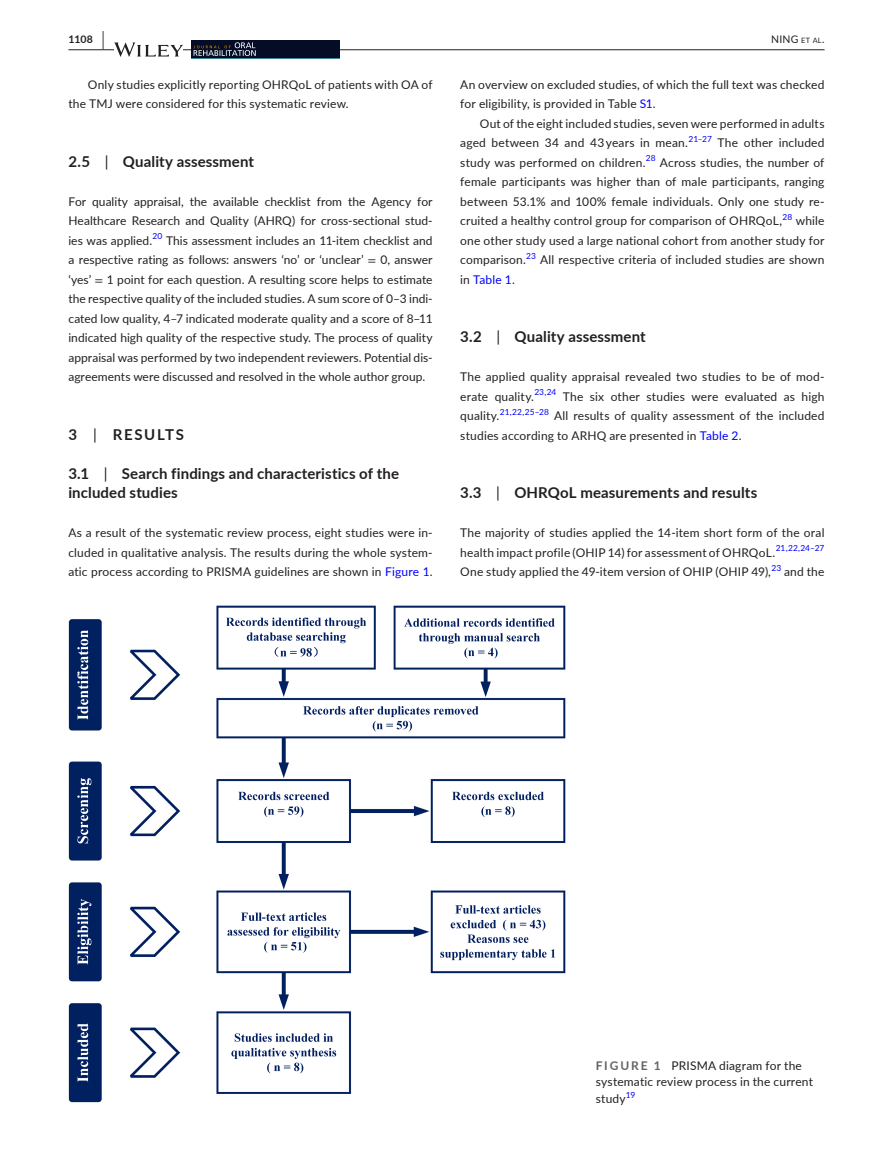
<style>
.page{position:relative;width:893px;height:1174px;background:#fff}
.page>*{position:absolute;margin:0;border:0;box-sizing:border-box;transform-origin:0 0}
.t1{font:700 15px/19.5px "Lato";letter-spacing:.01em;color:#231f20}
.t2{font:700 15px "Lato";letter-spacing:.105em;color:#231f20}
.t3{font:12px/19.5px "Lato";letter-spacing:.015em;color:#231f20}
.t4{font:10.5px "Lato";color:#231f20}
.t5{font:700 10.5px "Lato";color:#231f20}
.t6{font:8.4px "Lato";letter-spacing:.005em;color:#00f}
.s1{font-size:19.5px}
.s2{font-size:7.35px}
.s3{color:#00f}
.s4{font-weight:400}
.s5{font-family:"STIX"}
.s6{font-size:12px;color:#231f20}
.s7{font-weight:700;color:#636366}
</style>
<div class="page">
<hr style="left:68px;top:49px;width:756px;height:1px;background:#231f20">
<svg style="left:114px;top:42px;width:69px;height:15px"></svg>
<div style="left:191px;top:40px;width:148px;height:19px;background:#050c26"></div>
<hr style="left:191px;top:58px;width:148px;height:1px;background:#3e8690">
<svg style="left:194px;top:42px;width:62px;height:14px"></svg>
<img style="left:68px;top:606px;width:497px;height:496px">
<p class="t5" style="left:68px;top:31px;width:37px">1108 <span class="s1">|</span></p>
<p class="t4" style="left:771px;top:31px;width:55px">NING <span class="s2">et al</span>.</p>
<p class="t3" style="left:68px;top:74px;width:366px;text-indent:20px">Only studies explicitly reporting OHRQoL of patients with OA of the TMJ were considered for this systematic review.</p>
<p class="t3" style="left:460px;top:74px;width:366px">An overview on excluded studies, of which the full text was checked for eligibility, is provided in Table <span class="s3">S1</span>.</p>
<p class="t3" style="left:460px;top:113px;width:366px;text-align:justify;text-indent:20px">Out of the eight included studies, seven were performed in adults aged between 34 and 43 years in mean.<sup>21–27</sup> The other included study was performed on children.<sup>28</sup> Across studies, the number of female participants was higher than of male participants, ranging between 53.1% and 100% female individuals. Only one study re&shy;cruited a healthy control group for comparison of OHRQoL,<sup>28</sup> while one other study used a large national cohort from another study for comparison.<sup>23</sup> All respective criteria of included studies are shown in <span class="s3">Table 1</span>.</p>
<p class="t1" style="left:68px;top:151px;width:187px">2.5 <span class="s4">|</span> Quality assessment</p>
<p class="t3" style="left:68px;top:191px;width:366px;text-align:justify">For quality appraisal, the available checklist from the Agency for Healthcare Research and Quality (AHRQ) for cross-sectional stud&shy;ies was applied.<sup>20</sup> This assessment includes an 11-item checklist and a respective rating as follows: answers ‘no’ or ‘unclear’ <span class="s5">=</span> 0, answer ‘yes’ <span class="s5">=</span> 1 point for each question. A resulting score helps to estimate the respective quality of the included studies. A sum score of 0–3 indi&shy;cated low quality, 4–7 indicated moderate quality and a score of 8–11 indicated high quality of the respective study. The process of quality appraisal was performed by two independent reviewers. Potential dis&shy;agreements were discussed and resolved in the whole author group.</p>
<p class="t1" style="left:460px;top:326px;width:187px">3.2 <span class="s4">|</span> Quality assessment</p>
<p class="t3" style="left:460px;top:366px;width:366px">The applied quality appraisal revealed two studies to be of mod&shy;erate quality.<sup>23,24</sup> The six other studies were evaluated as high</p>
<p class="t6" style="left:460px;top:406px;width:90px"><span class="s6">quality.</span>21,22,25–28</p>
<p class="t3" style="left:460px;top:405px;width:366px;text-indent:94px">All results of quality assessment of the included studies according to ARHQ are presented in <span class="s3">Table 2</span>.</p>
<p class="t2" style="left:68px;top:423px;width:117px">3 <span class="s4">|</span> RESULTS</p>
<p class="t1" style="left:68px;top:463px;width:332px">3.1 <span class="s4">|</span> Search findings and characteristics of the included studies</p>
<p class="t3" style="left:68px;top:522px;width:366px;text-align:justify">As a result of the systematic review process, eight studies were in&shy;cluded in qualitative analysis. The results during the whole system&shy;atic process according to PRISMA guidelines are shown in <span class="s3">Figure 1</span>.</p>
<p class="t1" style="left:460px;top:482px;width:298px">3.3 <span class="s4">|</span> OHRQoL measurements and results</p>
<p class="t3" style="left:460px;top:522px;width:366px">The majority of studies applied the 14-item short form of the oral health impact profile (OHIP 14) for assessment of OHRQoL.</p>
<p class="t6" style="left:776px;top:542px;width:50px">21,22,24–27</p>
<p class="t3" style="left:460px;top:561px;width:312px">One study applied the 49-item version of OHIP (OHIP 49),</p>
<p class="t6" style="left:771px;top:562px;width:11px">23</p>
<p class="t3" style="left:784px;top:561px;width:42px">and the</p>
<p class="t3" style="left:596px;top:1056px;width:219px;line-height:16.5px"><span class="s7">FIGURE 1</span> PRISMA diagram for the systematic review process in the current study</p>
<p class="t6" style="left:626px;top:1088px;width:11px">19</p>
</div>
